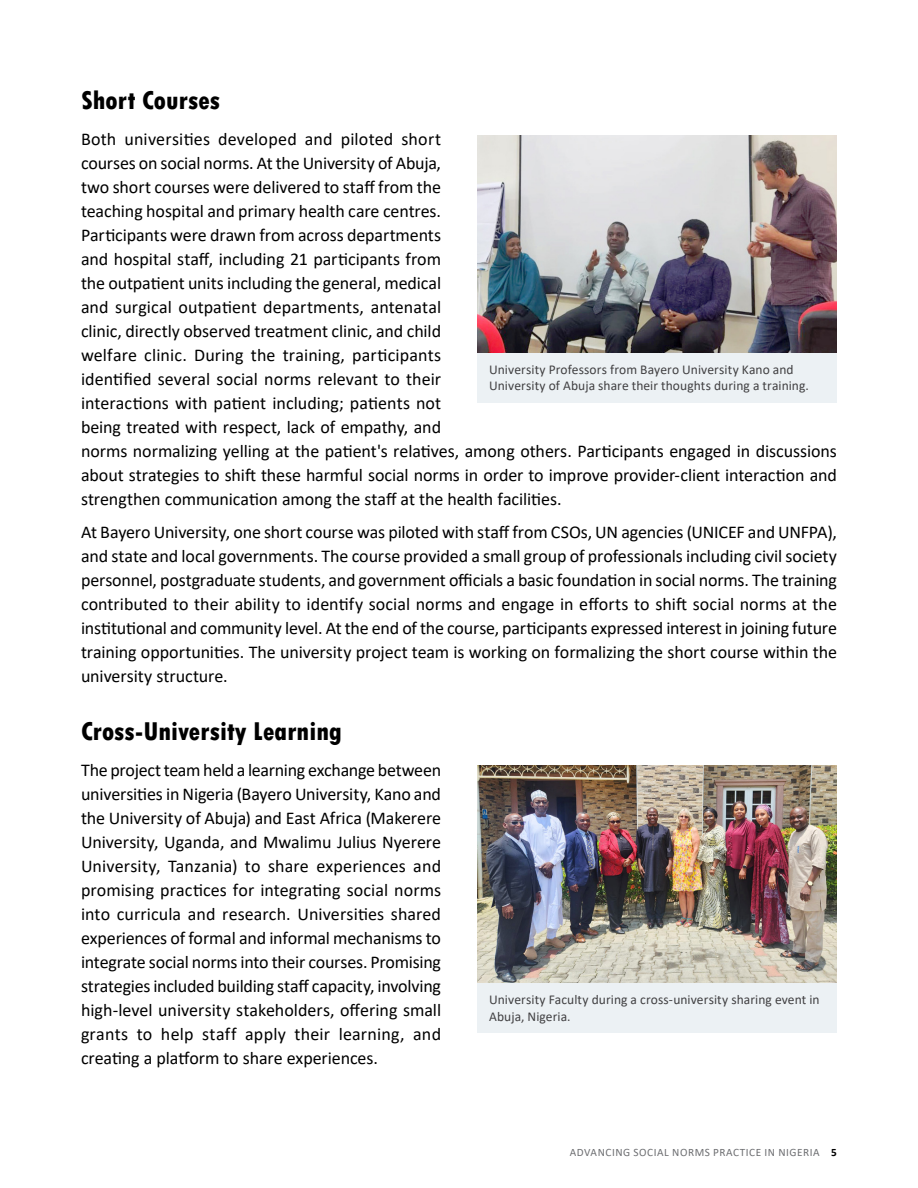
<style>
.page{position:relative;width:918px;height:1188px;background:#fff}
.page>*{position:absolute;margin:0;border:0;box-sizing:border-box;transform-origin:0 0}
.t1{font:800 condensed 27px "Tw Cen";color:#000}
.Body{font:18px/24px "Calibri";letter-spacing:-.005em;color:#000;text-align:justify}
.Caption_text{font:13.5px/16.5px "Calibri";letter-spacing:.005em;color:#414042}
.t2{font:11.25px "Calibri";letter-spacing:.05em;color:#6d6e71}
.s1{font-weight:700;color:#000}
</style>
<div class="page">
<img style="left:477px;top:135px;width:360px;height:218px">
<div style="left:477px;top:353px;width:360px;height:50px;background:#ecf1f4"></div>
<img style="left:477px;top:766px;width:360px;height:217px">
<div style="left:477px;top:983px;width:360px;height:50px;background:#ecf1f4"></div>
<h2 class="t1" style="left:81px;top:84px;width:141px">Short Courses</h2>
<p class="Body" style="left:81px;top:126px;width:757px;text-align:left">Both universities developed and piloted short<br>courses on social norms. At the University of Abuja,<br>two short courses were delivered to staff from the<br>teaching hospital and primary health care centres.<br>Participants were drawn from across departments<br>and hospital staff, including 21 participants from<br>the outpatient units including the general, medical<br>and surgical outpatient departments, antenatal<br>clinic, directly observed treatment clinic, and child<br>welfare clinic. During the training, participants<br>identified several social norms relevant to their<br>interactions with patient including; patients not<br>being treated with respect, lack of empathy, and<br>norms normalizing yelling at the patient's relatives, among others. Participants engaged in discussions about strategies to shift these harmful social norms in order to improve provider-client interaction and strengthen communication among the staff at the health facilities.</p>
<p class="Body" style="left:81px;top:519px;width:758px">At Bayero University, one short course was piloted with staff from CSOs, UN agencies (UNICEF and UNFPA), and state and local governments. The course provided a small group of professionals including civil society personnel, postgraduate students, and government officials a basic foundation in social norms. The training contributed to their ability to identify social norms and engage in efforts to shift social norms at the institutional and community level. At the end of the course, participants expressed interest in joining future training opportunities. The university project team is working on formalizing the short course within the university structure.</p>
<h2 class="t1" style="left:81px;top:715px;width:262px">Cross-University Learning</h2>
<p class="Body" style="left:81px;top:758px;width:362px">The project team held a learning exchange between universities in Nigeria (Bayero University, Kano and the University of Abuja) and East Africa (Makerere University, Uganda, and Mwalimu Julius Nyerere University, Tanzania) to share experiences and promising practices for integrating social norms into curricula and research. Universities shared experiences of formal and informal mechanisms to integrate social norms into their courses. Promising strategies included building staff capacity, involving high-level university stakeholders, offering small grants to help staff apply their learning, and creating a platform to share experiences.</p>
<p class="Caption_text" style="left:489px;top:361px;width:321px">University Professors from Bayero University Kano and<br>University of Abuja share their thoughts during a training.</p>
<p class="Caption_text" style="left:489px;top:991px;width:332px">University Faculty during a cross-university sharing event in<br>Abuja, Nigeria.</p>
<p class="t2" style="left:570px;top:1145px;width:269px">ADVANCING SOCIAL NORMS PRACTICE IN NIGERIA <span class="s1">5</span></p>
</div>
